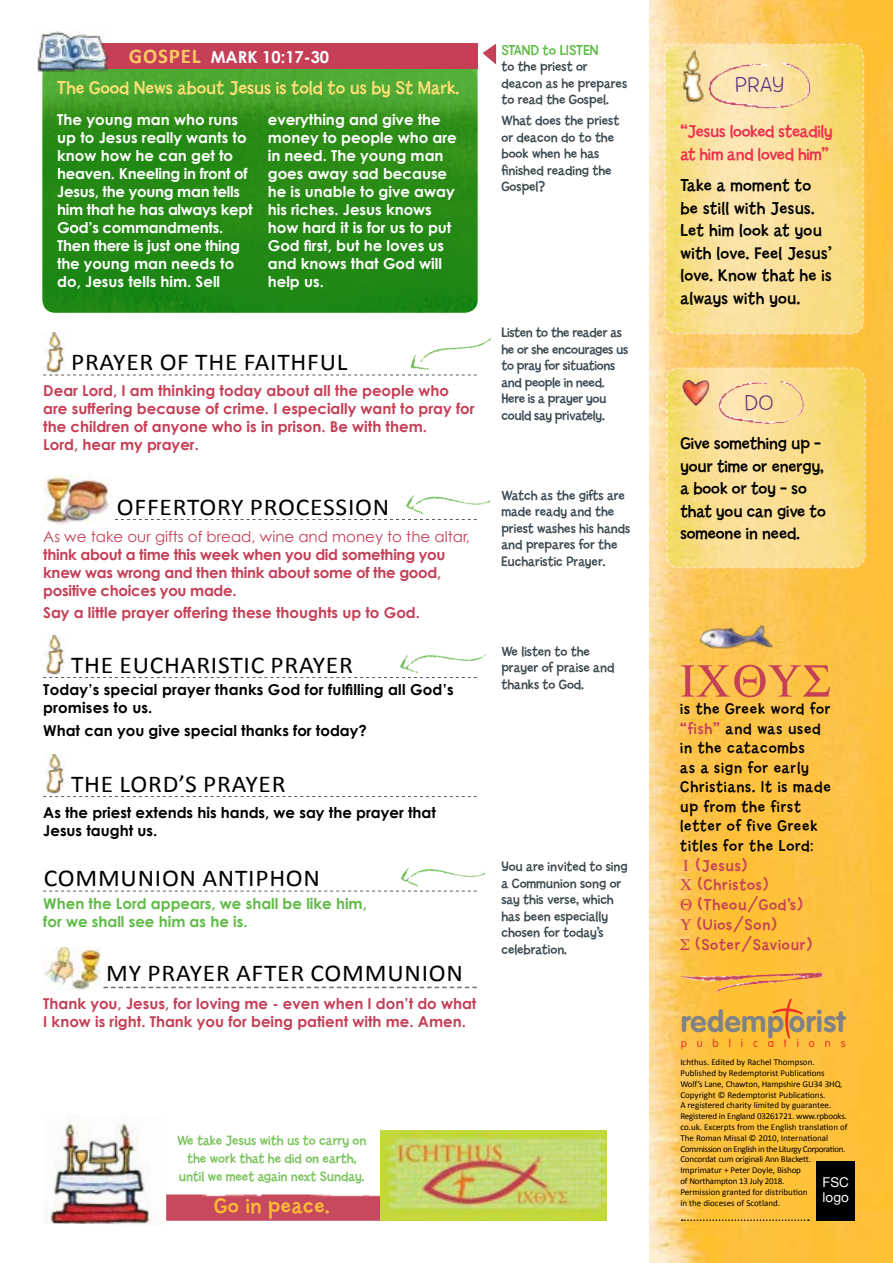
<style>
.page{position:relative;width:893px;height:1263px;background:#fff}
.page>*{position:absolute;margin:0;border:0;box-sizing:border-box;transform-origin:0 0}
.t1{font:700 29.85px "VAG Rounded";letter-spacing:.015em;color:#808285}
.t2{font:24.15px "Calibri";letter-spacing:.03em;color:#000;scale:1.05 1}
.t3{font:22.65px "Billy Std";letter-spacing:.03em;color:#febd36}
.t4{font:300 22.5px "Billy Std";letter-spacing:.02em;color:#5d2f7e;scale:1.06 1}
.t5{font:19.5px "Billy Std";color:#ffe075}
.t6{font:18px/22.5px "Billy Std";letter-spacing:.02em;color:#000}
.t7{font:18px/22.5px "Billy Std";color:#000}
.t8{font:18px/22.5px "Billy Std";letter-spacing:-.01em;color:#ee2f4d}
.t9{font:16.5px/19.5px "Billy Std";letter-spacing:.05em;color:#000}
.t10{font:16.5px/19.8px "Billy Std";letter-spacing:.05em;color:#c54057}
.t11{font:700 16.5px "Century Gothic";color:#fff}
.t12{font:700 15px/18px "Century Gothic";color:#c54057}
.t13{font:700 15px/18px "Century Gothic";letter-spacing:-.02em;color:#fff}
.t14{font:700 15px/18px "Century Gothic";color:#fff}
.t15{font:700 15px/18px "Century Gothic";color:#000}
.t16{font:700 15px/18px "Century Gothic";letter-spacing:-.02em;color:#c54057}
.t17{font:700 15px/18px "Century Gothic";color:#5fbb46}
.t18{font:15px "Century Gothic";color:#c54057}
.t19{font:15px "Billy Std";color:#5fbb46}
.t20{font:14.25px/16.5px "Billy Std";color:#3b4951}
.t21{font:14.25px/16.5px "Billy Std";letter-spacing:-.02em;color:#3b4951}
.t22{font:14.25px/17.9px "Billy Std";color:#7ac35c;text-align:center}
.t23{font:13.5px/15px "Helvetica Neue";color:#fff}
.t24{font:300 11.1px "VAG Rounded";letter-spacing:.9em;color:#ee3124}
.t25{font:9px/10.8px "Calibri";letter-spacing:-.005em;color:#000}
.s1{font-family:"Calibri";font-size:21px;color:#ffc963}
.s2{color:#c54057}
</style>
<div class="page">
<img style="left:649px;top:0;width:244px;height:1263px">
<svg style="left:664px;top:43px;width:201px;height:292px;background:#f9de90"></svg>
<svg style="left:665px;top:367px;width:201px;height:202px;background:#f9dc85"></svg>
<svg style="left:42px;top:53px;width:436px;height:260px;background:#2b8e1a"></svg>
<div style="left:42px;top:44px;width:436px;height:25px;background:#c54057"></div>
<img style="left:37px;top:31px;width:73px;height:44px">
<svg style="left:43px;top:375px;width:434px;height:1px"></svg>
<svg style="left:115px;top:519px;width:362px;height:1px"></svg>
<svg style="left:43px;top:677px;width:434px;height:1px"></svg>
<svg style="left:43px;top:796px;width:434px;height:1px"></svg>
<svg style="left:43px;top:891px;width:434px;height:1px"></svg>
<svg style="left:103px;top:987px;width:374px;height:1px"></svg>
<img style="left:43px;top:333px;width:21px;height:40px">
<img style="left:43px;top:476px;width:67px;height:49px">
<img style="left:43px;top:635px;width:21px;height:42px">
<img style="left:43px;top:754px;width:21px;height:42px">
<img style="left:43px;top:947px;width:58px;height:43px">
<svg style="left:482px;top:44px;width:14px;height:21px"></svg>
<img style="left:679px;top:46px;width:28px;height:60px">
<img style="left:676px;top:380px;width:38px;height:26px">
<img style="left:702px;top:63px;width:114px;height:46px">
<img style="left:713px;top:381px;width:95px;height:43px">
<img style="left:411px;top:337px;width:80px;height:33px">
<img style="left:405px;top:495px;width:86px;height:19px">
<img style="left:400px;top:867px;width:86px;height:20px">
<img style="left:400px;top:654px;width:86px;height:20px">
<svg style="left:681px;top:665px;width:149px;height:32px;background:#ed9e4e"></svg>
<img style="left:698px;top:603px;width:81px;height:69px">
<img style="left:678px;top:972px;width:145px;height:21px">
<img style="left:166px;top:1194px;width:248px;height:27px">
<img style="left:381px;top:1131px;width:226px;height:89px">
<img style="left:43px;top:1115px;width:115px;height:110px">
<svg style="left:771px;top:999px;width:45px;height:41px;background:#fcb33a"></svg>
<div style="left:817px;top:1161px;width:38px;height:59px;background:#000"></div>
<svg style="left:682px;top:1219px;width:127px;height:2px"></svg>
<svg style="left:684px;top:859px;width:4px;height:11px"></svg>
<svg style="left:680px;top:879px;width:12px;height:11px"></svg>
<svg style="left:681px;top:899px;width:11px;height:11px"></svg>
<svg style="left:680px;top:919px;width:11px;height:11px"></svg>
<svg style="left:680px;top:939px;width:9px;height:11px"></svg>
<h3 class="t11" style="left:129px;top:46px;width:202px"><span class="s1">GOSPEL</span> MARK 10:17-30</h3>
<h3 class="t5" style="left:57px;top:77px;width:403px">The Good News about Jesus is told to us by St Mark.</h3>
<p class="t13" style="left:57px;top:110px;width:197px">The young man who runs up to Jesus really wants to know how he can get to heaven. Kneeling in front of<br>Jesus, the young man tells him that he has always kept<br>God’s commandments.<br>Then there is just one thing the young man needs to do, Jesus tells him. Sell</p>
<h3 class="t14" style="left:268px;top:110px;width:190px">everything and give the money to people who are in need. The young man goes away sad because he is unable to give away his riches. Jesus knows how hard it is for us to put<br>God first, but he loves us and knows that God will help us.</h3>
<h2 class="t2" style="left:71px;top:347px;width:265px">PRAYER OF THE FAITHFUL</h2>
<h3 class="t12" style="left:43px;top:381px;width:433px">Dear Lord, I am thinking today about all the people who are suffering because of crime. I especially want to pray for the children of anyone who is in prison. Be with them.<br>Lord, hear my prayer.</h3>
<h2 class="t2" style="left:117px;top:492px;width:261px">OFFERTORY PROCESSION</h2>
<h3 class="t18" style="left:43px;top:527px;width:428px">As we take our gifts of bread, wine and money to the altar,</h3>
<h3 class="t16" style="left:43px;top:545px;width:404px">think about a time this week when you did something you knew was wrong and then think about some of the good, positive choices you made.</h3>
<h3 class="t12" style="left:43px;top:603px;width:378px">Say a little prayer offering these thoughts up to God.</h3>
<h2 class="t2" style="left:71px;top:650px;width:270px">THE EUCHARISTIC PRAYER</h2>
<h3 class="t15" style="left:43px;top:680px;width:412px">Today’s special prayer thanks God for fulfilling all God’s promises to us.</h3>
<h3 class="t15" style="left:43px;top:721px;width:325px">What can you give special thanks for today?</h3>
<h2 class="t2" style="left:71px;top:769px;width:206px">THE LORD’S PRAYER</h2>
<h3 class="t15" style="left:43px;top:804px;width:394px">As the priest extends his hands, we say the prayer that<br>Jesus taught us.</h3>
<h2 class="t2" style="left:44px;top:863px;width:265px">COMMUNION ANTIPHON</h2>
<h3 class="t17" style="left:43px;top:894px;width:325px">When the Lord appears, we shall be like him, for we shall see him as he is.</h3>
<h2 class="t2" style="left:106px;top:957px;width:341px">MY PRAYER AFTER COMMUNION</h2>
<h3 class="t12" style="left:43px;top:994px;width:435px">Thank you, Jesus, for loving me - even when I don’t do what<br>I know is right. Thank you for being patient with me. Amen.</h3>
<h3 class="t19" style="left:501px;top:42px;width:99px">STAND to LISTEN</h3>
<h3 class="t20" style="left:501px;top:59px;width:127px">to the priest or deacon as he prepares to read the Gospel.</h3>
<h3 class="t20" style="left:501px;top:113px;width:119px">What does the priest or deacon do to the book when he has finished reading the<br>Gospel?</h3>
<h3 class="t21" style="left:501px;top:325px;width:129px">Listen to the reader as he or she encourages us to pray for situations and people in need.<br>Here is a prayer you could say privately.</h3>
<h3 class="t20" style="left:501px;top:487px;width:131px">Watch as the gifts are made ready and the priest washes his hands and prepares for the<br>Eucharistic Prayer.</h3>
<h3 class="t20" style="left:501px;top:643px;width:115px">We listen to the prayer of praise and thanks to God.</h3>
<h3 class="t20" style="left:501px;top:859px;width:128px">You are invited to sing a Communion song or say this verse, which has been especially chosen for today’s celebration.</h3>
<h3 class="t22" style="left:177px;top:1132px;width:191px">We take Jesus with us to carry on the work that he did on earth, until we meet again next Sunday.</h3>
<h3 class="t3" style="left:214px;top:1193px;width:117px">Go in peace.</h3>
<h3 class="t4" style="left:735px;top:73px;width:47px">PRAY</h3>
<h3 class="t8" style="left:680px;top:121px;width:154px">“Jesus looked steadily at him and loved him”</h3>
<h3 class="t6" style="left:680px;top:175px;width:153px">Take a moment to be still with Jesus.<br>Let him look at you with love. Feel Jesus’ love. Know that he is always with you.</h3>
<h3 class="t4" style="left:745px;top:390px;width:28px">DO</h3>
<h3 class="t7" style="left:680px;top:433px;width:147px">Give something up – your time or energy, a book or toy – so that you can give to someone in need.</h3>
<h3 class="t9" style="left:680px;top:699px;width:152px">is the Greek word for <span class="s2">“fish”</span> and was used in the catacombs<br>as a sign for early<br>Christians. It is made up from the first letter of five Greek titles for the Lord:</h3>
<h3 class="t10" style="left:695px;top:856px;width:118px">(Jesus) (Christos) (Theou/God’s) (Uios/Son) (Soter/Saviour)</h3>
<h1 class="t1" style="left:681px;top:1004px;width:166px">redemp orist</h1>
<p class="t24" style="left:681px;top:1036px;width:166px">publications</p>
<p class="t25" style="left:680px;top:1057px;width:169px">Ichthus. Edited by Rachel Thompson.<br>Published by Redemptorist Publications Wolf’s Lane, Chawton, Hampshire GU34 3HQ.<br>Copyright © Redemptorist Publications.<br>A registered charity limited by guarantee.<br>Registered in England 03261721. www.rpbooks. co.uk. Excerpts from the English translation of The Roman Missal © 2010, International Commission on English in the Liturgy Corporation.<br>Concordat cum originali Ann Blackett.<br>Imprimatur + Peter Doyle, Bishop<br>of Northampton 13 July 2018.<br>Permission granted for distribution<br>in the dioceses of Scotland.</p>
<h3 class="t23" style="left:823px;top:1175px;width:28px">FSC logo</h3>
</div>
